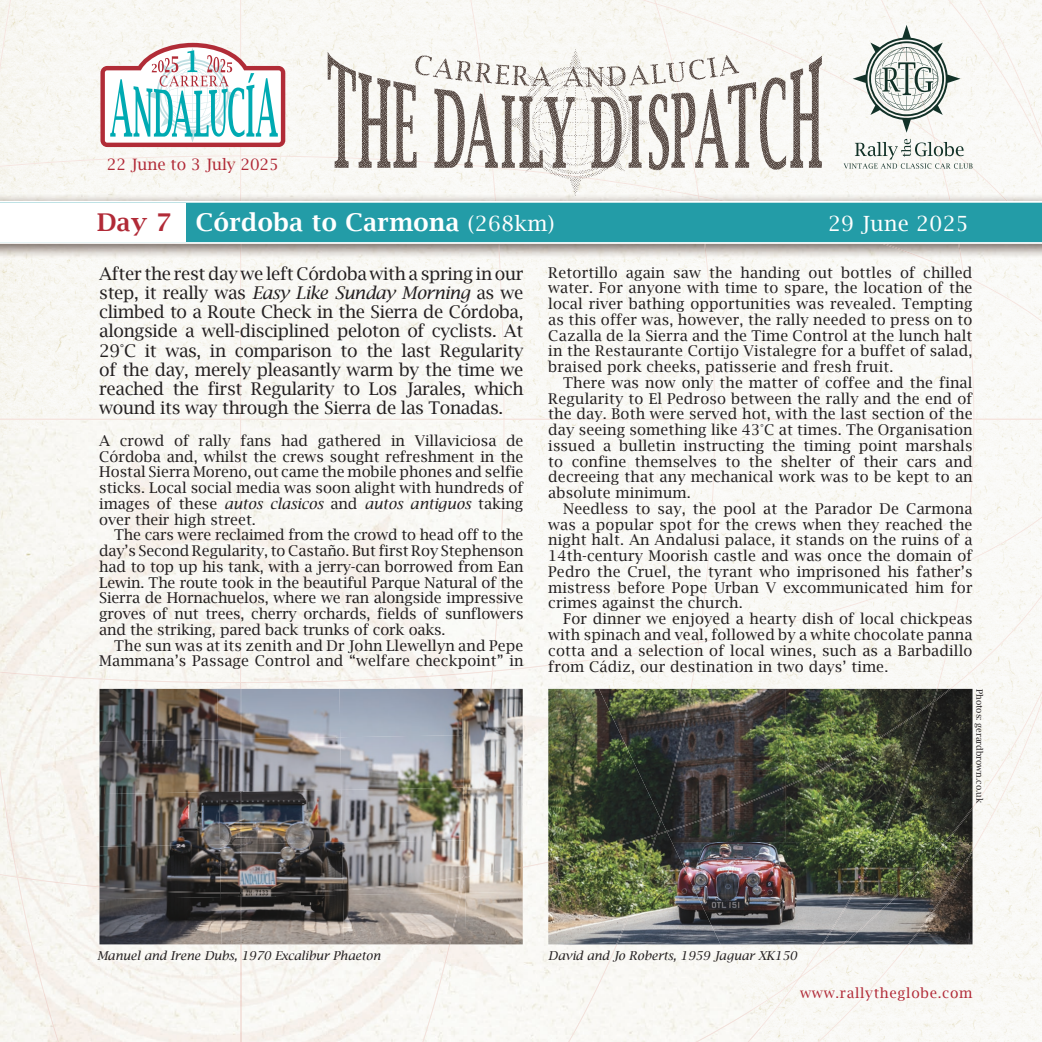
<style>
.page{position:relative;width:1042px;height:1042px;background:#f9f8f5}
.page>*{position:absolute;margin:0;border:0;box-sizing:border-box;transform-origin:0 0}
.t1{font:600 24.5px "Lucida Bright";letter-spacing:.02em;color:#fff}
.t2{font:21px "Lucida Bright";letter-spacing:.02em;color:#fff}
.t3{font:17.5px/19.2px "Lucida Bright";letter-spacing:-.02em;color:#231f20;text-align:justify}
.t4{font:15.75px "Lucida Bright";color:#b12a37}
.t5{font:14.88px/15.8px "Lucida Bright";letter-spacing:.01em;color:#231f20;text-align:justify}
.t6{font:14px "Lucida Bright";letter-spacing:.05em;color:#b12a37}
.t7{font:italic 12.25px "Lucida Bright";color:#231f20}
.t8{font:8.75px "Lucida Bright";color:#231f20}
.s1{color:#b12a37}
.s2{font-weight:400;font-size:21px}
.s3{font-style:italic}
</style>
<div class="page">
<img style="left:62px;top:922px;width:705px;height:120px">
<img style="left:0;top:404px;width:117px;height:518px">
<div style="left:472px;top:499px;width:118px;height:423px;background:#faf9f5"></div>
<img style="left:117px;top:379px;width:355px;height:310px">
<img style="left:589px;top:668px;width:10px;height:21px">
<div style="left:471px;top:420px;width:38px;height:80px;background:#f9f9f5"></div>
<div style="left:206px;top:319px;width:246px;height:61px;background:#f9f8f4"></div>
<div style="left:63px;top:370px;width:230px;height:61px;background:#f9f8f4"></div>
<div style="left:240px;top:419px;width:231px;height:73px;background:#f9f8f4"></div>
<img style="left:240px;top:491px;width:77px;height:192px">
<div style="left:493px;top:487px;width:62px;height:184px;background:#faf9f5"></div>
<img style="left:195px;top:612px;width:62px;height:77px">
<img style="left:0;top:672px;width:196px;height:11px">
<img style="left:0;top:766px;width:62px;height:276px">
<img style="left:316px;top:660px;width:180px;height:22px">
<img style="left:490px;top:675px;width:3px;height:14px">
<img style="left:554px;top:660px;width:32px;height:5px">
<img style="left:61px;top:882px;width:38px;height:5px">
<img style="left:240px;top:944px;width:1px;height:98px">
<img style="left:523px;top:861px;width:25px;height:7px">
<img style="left:436px;top:944px;width:14px;height:50px">
<div style="left:578px;top:944px;width:39px;height:81px;background:#f9f8f4"></div>
<img style="left:422px;top:993px;width:16px;height:49px">
<img style="left:568px;top:1023px;width:11px;height:19px">
<img style="left:695px;top:1009px;width:65px;height:33px">
<img style="left:0;top:194px;width:240px;height:64px">
<img style="left:240px;top:194px;width:802px;height:64px">
<svg style="left:0;top:201px;width:1042px;height:43px;background:#38a5af"></svg>
<svg style="left:843px;top:139px;width:129px;height:30px"></svg>
<svg style="left:852px;top:25px;width:108px;height:108px"></svg>
<svg style="left:100px;top:43px;width:185px;height:104px"></svg>
<img style="left:320px;top:37px;width:510px;height:161px">
<div style="left:0;top:203px;width:185px;height:39px;background:#fff"></div>
<img style="left:648px;top:689px;width:199px;height:153px">
<img style="left:720px;top:842px;width:127px;height:102px">
<img style="left:660px;top:689px;width:63px;height:143px">
<img style="left:847px;top:689px;width:125px;height:255px">
<img style="left:774px;top:755px;width:74px;height:36px">
<img style="left:722px;top:791px;width:55px;height:22px">
<img style="left:822px;top:902px;width:26px;height:42px">
<img style="left:548px;top:791px;width:172px;height:153px">
<img style="left:548px;top:689px;width:100px;height:102px">
<img style="left:548px;top:818px;width:119px;height:126px">
<img style="left:99px;top:689px;width:118px;height:50px">
<img style="left:217px;top:689px;width:122px;height:50px">
<img style="left:339px;top:689px;width:122px;height:48px">
<img style="left:461px;top:689px;width:62px;height:97px">
<img style="left:99px;top:739px;width:119px;height:53px">
<img style="left:218px;top:737px;width:122px;height:55px">
<img style="left:340px;top:735px;width:123px;height:55px">
<img style="left:99px;top:792px;width:120px;height:52px">
<img style="left:219px;top:790px;width:122px;height:54px">
<img style="left:341px;top:787px;width:122px;height:55px">
<img style="left:463px;top:786px;width:60px;height:106px">
<img style="left:99px;top:844px;width:121px;height:53px">
<img style="left:220px;top:842px;width:122px;height:55px">
<img style="left:342px;top:840px;width:123px;height:55px">
<img style="left:99px;top:897px;width:122px;height:47px">
<img style="left:221px;top:895px;width:122px;height:49px">
<img style="left:343px;top:892px;width:180px;height:52px">
<img style="left:240px;top:689px;width:1px;height:103px">
<img style="left:478px;top:689px;width:13px;height:99px">
<img style="left:220px;top:792px;width:61px;height:104px">
<img style="left:99px;top:886px;width:122px;height:7px">
<img style="left:281px;top:884px;width:121px;height:9px">
<img style="left:402px;top:877px;width:61px;height:67px">
<img style="left:240px;top:896px;width:1px;height:48px">
<p class="t4" style="left:107px;top:155px;width:173px">22 June to 3 July 2025</p>
<h1 class="t1" style="left:97px;top:208px;width:459px"><span class="s1">Day 7</span> Córdoba to Carmona <span class="s2">(268km)</span></h1>
<h2 class="t2" style="left:828px;top:211px;width:142px">29 June 2025</h2>
<p class="t3" style="left:99px;top:264px;width:426px">After the rest day we left Córdoba with a spring in our step, it really was <span class="s3">Easy Like Sunday Morning</span> as we climbed to a Route Check in the Sierra de Córdoba, alongside a well-disciplined peloton of cyclists. At 29°C it was, in comparison to the last Regularity of the day, merely pleasantly warm by the time we reached the first Regularity to Los Jarales, which wound its way through the Sierra de las Tonadas.</p>
<p class="t5" style="left:99px;top:433px;width:426px">A crowd of rally fans had gathered in Villaviciosa de Córdoba and, whilst the crews sought refreshment in the Hostal Sierra Moreno, out came the mobile phones and selfie sticks. Local social media was soon alight with hundreds of images of these <span class="s3">autos clasicos</span> and <span class="s3">autos antiguos</span> taking over their high street.</p>
<p class="t5" style="left:99px;top:527px;width:426px;text-indent:15px">The cars were reclaimed from the crowd to head off to the day’s Second Regularity, to Castaño. But first Roy Stephenson had to top up his tank, with a jerry-can borrowed from Ean Lewin. The route took in the beautiful Parque Natural of the Sierra de Hornachuelos, where we ran alongside impressive groves of nut trees, cherry orchards, fields of sunflowers and the striking, pared back trunks of cork oaks.</p>
<p class="t5" style="left:99px;top:637px;width:426px;text-align:right">The sun was at its zenith and Dr John Llewellyn and Pepe<br>Mammana’s Passage Control and “welfare checkpoint” in</p>
<p class="t5" style="left:548px;top:264px;width:426px">Retortillo again saw the handing out bottles of chilled water. For anyone with time to spare, the location of the local river bathing opportunities was revealed. Tempting as this offer was, however, the rally needed to press on to Cazalla de la Sierra and the Time Control at the lunch halt in the Restaurante Cortijo Vistalegre for a buffet of salad, braised pork cheeks, patisserie and fresh fruit.</p>
<p class="t5" style="left:548px;top:375px;width:426px;text-indent:15px">There was now only the matter of coffee and the final Regularity to El Pedroso between the rally and the end of the day. Both were served hot, with the last section of the day seeing something like 43°C at times. The Organisation issued a bulletin instructing the timing point marshals to confine themselves to the shelter of their cars and decreeing that any mechanical work was to be kept to an absolute minimum.</p>
<p class="t5" style="left:548px;top:501px;width:426px;text-indent:15px">Needless to say, the pool at the Parador De Carmona was a popular spot for the crews when they reached the night halt. An Andalusi palace, it stands on the ruins of a 14th-century Moorish castle and was once the domain of Pedro the Cruel, the tyrant who imprisoned his father’s mistress before Pope Urban V excommunicated him for crimes against the church.</p>
<p class="t5" style="left:548px;top:611px;width:426px;text-indent:15px">For dinner we enjoyed a hearty dish of local chickpeas with spinach and veal, followed by a white chocolate panna cotta and a selection of local wines, such as a Barbadillo from Cádiz, our destination in two days’ time.</p>
<p class="t8" style="left:985px;top:689px;width:115px;rotate:90deg">Photos: gerardbrown.co.uk</p>
<p class="t7" style="left:97px;top:948px;width:285px">Manuel and Irene Dubs, 1970 Excalibur Phaeton</p>
<p class="t7" style="left:548px;top:948px;width:250px">David and Jo Roberts, 1959 Jaguar XK150</p>
<p class="t6" style="left:800px;top:985px;width:174px">www.rallytheglobe.com</p>
</div>
